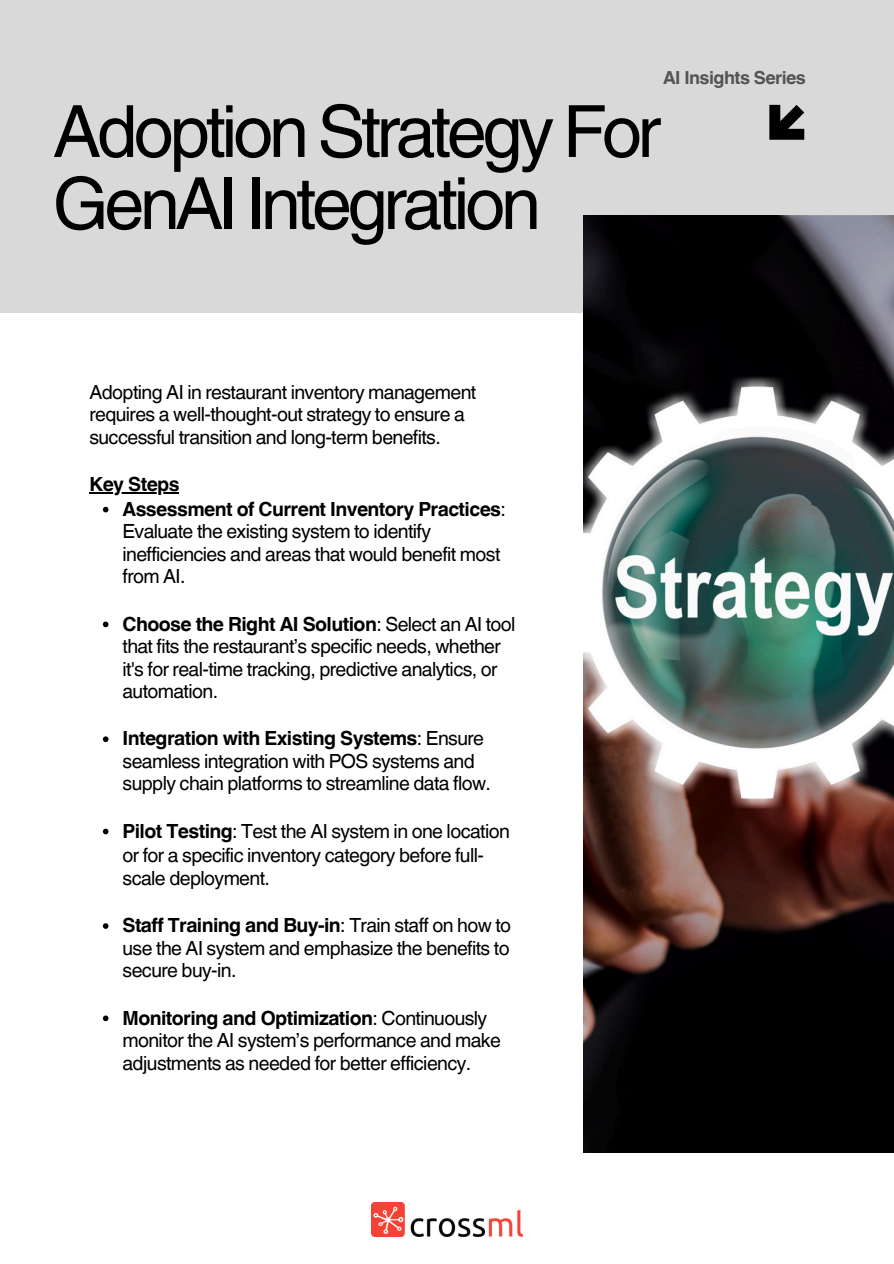
<style>
.page{position:relative;width:894px;height:1264px;background:#fff}
.page>*{position:absolute;margin:0;border:0;box-sizing:border-box;transform-origin:0 0}
.t1{font:72px/72px "Helvetica World";letter-spacing:-.06em;color:#000}
.t2{font:19.5px/22.5px "Helvetica World";letter-spacing:-.03em;color:#000}
.t3{font:700 19.5px "Helvetica World";letter-spacing:-.03em;color:#000}
.t4{font:700 18px "Helvetica World";letter-spacing:-.03em;color:#545454}
.s1{font-weight:700}
</style>
<div class="page">
<div style="left:0;top:0;width:893px;height:312px;background:#d9d9d9"></div>
<img style="left:583px;top:215px;width:310px;height:937px">
<svg style="left:769px;top:105px;width:35px;height:35px"></svg>
<hr style="left:89px;top:492px;width:90px;height:1px;background:#000">
<svg style="left:103px;top:507px;width:5px;height:5px"></svg>
<svg style="left:103px;top:621px;width:5px;height:6px"></svg>
<svg style="left:103px;top:736px;width:5px;height:6px"></svg>
<svg style="left:103px;top:828px;width:5px;height:6px"></svg>
<svg style="left:103px;top:923px;width:5px;height:5px"></svg>
<svg style="left:103px;top:1015px;width:5px;height:6px"></svg>
<img style="left:371px;top:1202px;width:151px;height:34px">
<p class="t4" style="left:663px;top:63px;width:144px">AI Insights Series</p>
<p class="t1" style="left:53px;top:96px;width:609px">Adoption Strategy For<br>GenAI Integration</p>
<h2 class="t2" style="left:89px;top:381px;width:388px">Adopting AI in restaurant inventory management requires a well-thought-out strategy to ensure a successful transition and long-term benefits.</h2>
<h1 class="t3" style="left:89px;top:468px;width:92px">Key Steps</h1>
<p class="t2" style="left:122px;top:498px;width:385px"><span class="s1">Assessment of Current Inventory Practices</span>:<br>Evaluate the existing system to identify inefficiencies and areas that would benefit most from AI.</p>
<p class="t2" style="left:122px;top:612px;width:394px"><span class="s1">Choose the Right AI Solution</span>: Select an AI tool that fits the restaurant’s specific needs, whether it's for real-time tracking, predictive analytics, or automation.</p>
<h2 class="t2" style="left:122px;top:727px;width:370px"><span class="s1">Integration with Existing Systems</span>: Ensure seamless integration with POS systems and supply chain platforms to streamline data flow.</h2>
<p class="t2" style="left:122px;top:818px;width:388px;line-height:24.8px"><span class="s1">Pilot Testing</span>: Test the AI system in one location or for a specific inventory category before full-</p>
<p class="t2" style="left:122px;top:867px;width:149px">scale deployment.</p>
<p class="t2" style="left:122px;top:914px;width:390px;text-align:justify"><span class="s1">Staff Training and Buy-in</span>: Train staff on how to use the AI system and emphasize the benefits to secure buy-in.</p>
<p class="t2" style="left:122px;top:1006px;width:380px"><span class="s1">Monitoring and Optimization</span>: Continuously monitor the AI system’s performance and make adjustments as needed for better efficiency.</p>
</div>
